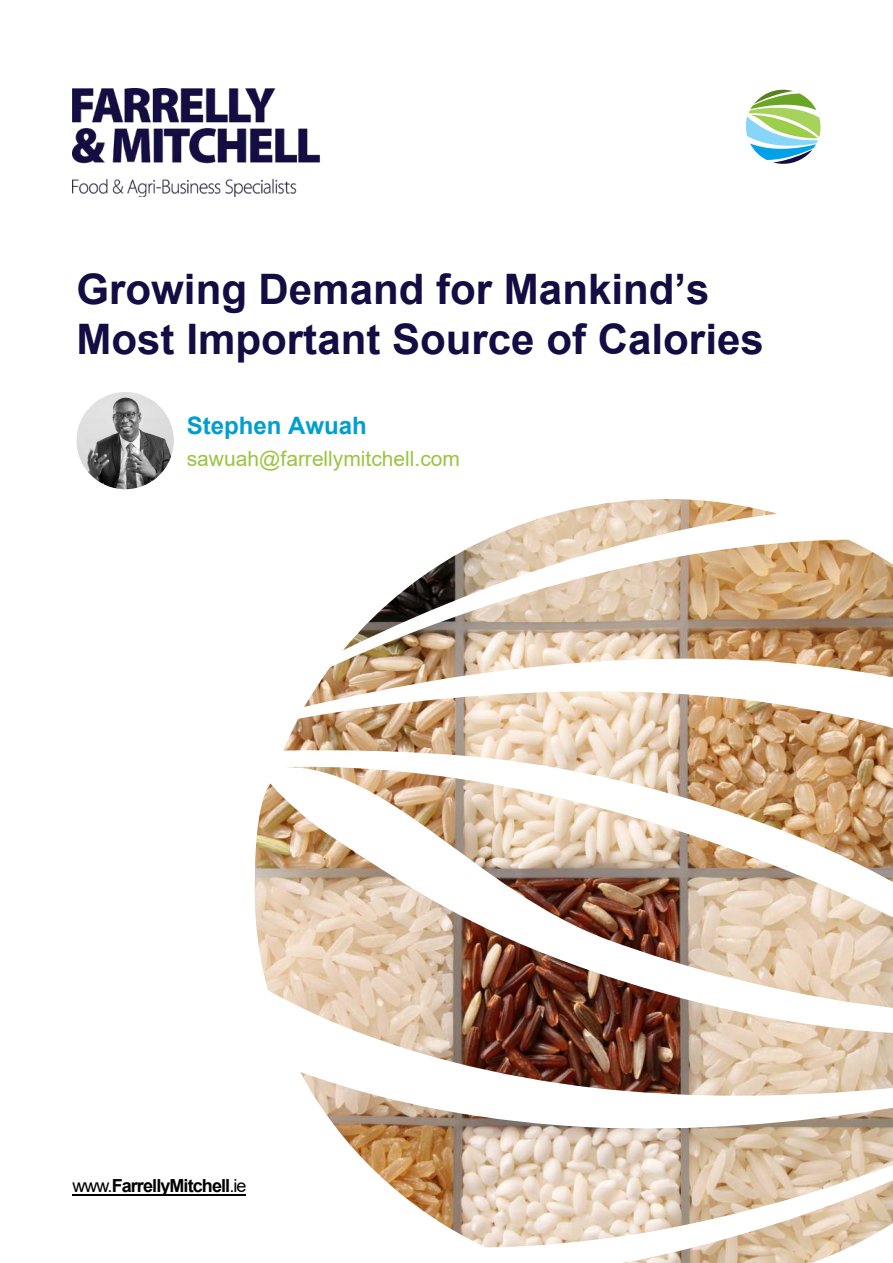
<style>
.page{position:relative;width:893px;height:1263px;background:#fff}
.page>*{position:absolute;margin:0;border:0;box-sizing:border-box;transform-origin:0 0}
.t1{font:700 42px/50.4px "Arial";color:#140d43}
.t2{font:700 24px "Arial";color:#009ed1}
.t3{font:21px "Arial";color:#9bc440}
.t4{font:700 18px "Arial";letter-spacing:-.05em;color:#000}
.s1{font-weight:400}
</style>
<div class="page">
<img style="left:72px;top:89px;width:248px;height:108px">
<svg style="left:746px;top:90px;width:74px;height:74px"></svg>
<hr style="left:72px;top:1194px;width:174px;height:2px;background:#000">
<img style="left:76px;top:392px;width:98px;height:97px;border-radius:49px">
<img style="left:255px;top:499px;width:637px;height:764px">
<p class="t1" style="left:76px;top:268px;width:688px">Growing Demand for Mankind’s<br>Most Important Source of Calories</p>
<p class="t2" style="left:187px;top:416px;width:182px">Stephen Awuah</p>
<p class="t3" style="left:187px;top:449px;width:275px">sawuah@farrellymitchell.com</p>
<p class="t4" style="left:72px;top:1179px;width:176px"><span class="s1">www.</span>FarrellyMitchell<span class="s1">.ie</span></p>
</div>
